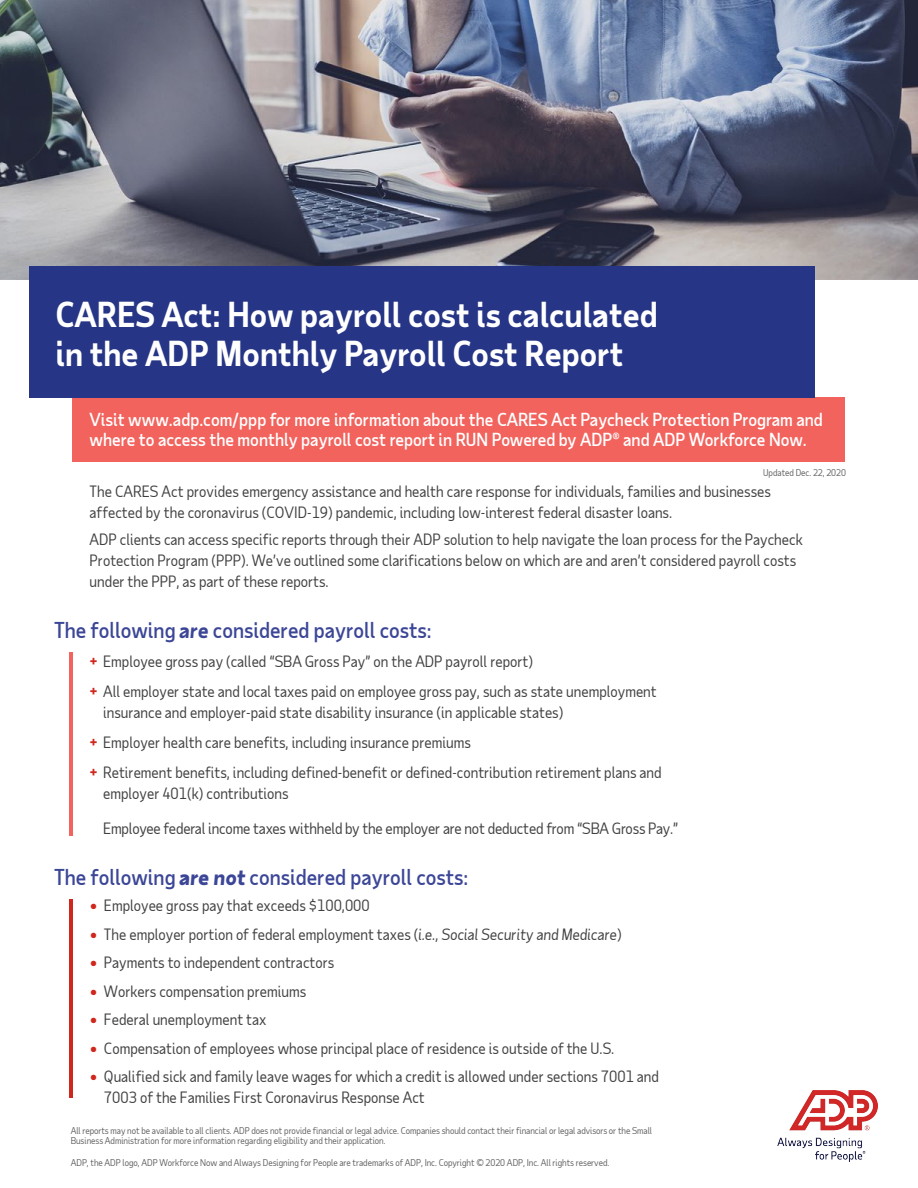
<style>
.page{position:relative;width:918px;height:1188px;background:#fff}
.page>*{position:absolute;margin:0;border:0;box-sizing:border-box;transform-origin:0 0}
.t1{font:700 33px/39px "Taub Sans";color:#fff}
.t2{font:500 21px "Taub Sans";color:#3c4697}
.t3{font:500 17.25px/20.7px "Taub Sans";color:#fff}
.t4{font:15px/21px "Taub Sans";color:#414042}
.t5{font:9px/10.8px "Taub Sans";letter-spacing:-.005em;color:#626164}
.s1{font-weight:700;font-style:italic}
.s2{font-weight:700;color:#d0271d}
.s3{font-weight:800;font-style:italic}
.s4{font-style:italic}
</style>
<div class="page">
<img style="left:778px;top:1090px;width:99px;height:71px">
<div style="left:72px;top:397px;width:773px;height:65px;background:#f2635d"></div>
<img style="left:0;top:0;width:918px;height:280px">
<div style="left:29px;top:266px;width:786px;height:131px;background:#263586"></div>
<hr style="left:69px;top:652px;width:3px;height:184px;background:#f2635d">
<hr style="left:69px;top:899px;width:3px;height:199px;background:#d0271d">
<h1 class="t1" style="left:56px;top:294px;width:604px">CARES Act: How payroll cost is calculated in the ADP Monthly Payroll Cost Report</h1>
<p class="t3" style="left:90px;top:408px;width:735px">Visit www.adp.com/ppp for more information about the CARES Act Paycheck Protection Program and where to access the monthly payroll cost report in RUN Powered by ADP® and ADP Workforce Now.</p>
<p class="t5" style="left:763px;top:467px;width:84px">Updated Dec. 22, 2020</p>
<p class="t4" style="left:90px;top:480px;width:683px">The CARES Act provides emergency assistance and health care response for individuals, families and businesses affected by the coronavirus (COVID-19) pandemic, including low-interest federal disaster loans.</p>
<p class="t4" style="left:90px;top:529px;width:715px">ADP clients can access specific reports through their ADP solution to help navigate the loan process for the Paycheck<br>Protection Program (PPP). We’ve outlined some clarifications below on which are and aren’t considered payroll costs under the PPP, as part of these reports.</p>
<h2 class="t2" style="left:54px;top:617px;width:379px">The following <span class="s1">are</span> considered payroll costs:</h2>
<p class="t4" style="left:90px;top:646px;width:569px;line-height:30px"><span class="s2">+</span> Employee gross pay (called “SBA Gross Pay” on the ADP payroll report)<br><span class="s2">+</span> All employer state and local taxes paid on employee gross pay, such as state unemployment</p>
<p class="t4" style="left:90px;top:697px;width:574px;line-height:30px;text-indent:13px">insurance and employer-paid state disability insurance (in applicable states)<br><span class="s2">+</span> Employer health care benefits, including insurance premiums<br><span class="s2">+</span> Retirement benefits, including defined-benefit or defined-contribution retirement plans and</p>
<p class="t4" style="left:103px;top:783px;width:187px">employer 401(k) contributions</p>
<p class="t4" style="left:103px;top:817px;width:577px">Employee federal income taxes withheld by the employer are not deducted from “SBA Gross Pay.”</p>
<h2 class="t2" style="left:54px;top:863px;width:416px">The following <span class="s3">are not</span> considered payroll costs:</h2>
<p class="t4" style="left:90px;top:895px;width:281px"><span class="s2">•</span> Employee gross pay that exceeds $100,000</p>
<p class="t4" style="left:90px;top:923px;width:533px"><span class="s2">•</span> The employer portion of federal employment taxes (<span class="s4">i.e., Social Security and Medicare</span>)</p>
<p class="t4" style="left:90px;top:952px;width:245px"><span class="s2">•</span> Payments to independent contractors</p>
<p class="t4" style="left:90px;top:980px;width:217px"><span class="s2">•</span> Workers compensation premiums</p>
<p class="t4" style="left:90px;top:1009px;width:177px"><span class="s2">•</span> Federal unemployment tax</p>
<p class="t4" style="left:90px;top:1037px;width:525px"><span class="s2">•</span> Compensation of employees whose principal place of residence is outside of the U.S.</p>
<p class="t4" style="left:104px;top:1066px;width:557px;text-indent:-13px"><span class="s2">•</span> Qualified sick and family leave wages for which a credit is allowed under sections 7001 and<br>7003 of the Families First Coronavirus Response Act</p>
<p class="t5" style="left:71px;top:1125px;width:583px">All reports may not be available to all clients. ADP does not provide financial or legal advice. Companies should contact their financial or legal advisors or the Small<br>Business Administration for more information regarding eligibility and their application.</p>
<p class="t5" style="left:71px;top:1157px;width:540px">ADP, the ADP logo, ADP Workforce Now and Always Designing for People are trademarks of ADP, Inc. Copyright © 2020 ADP, Inc. All rights reserved.</p>
</div>
